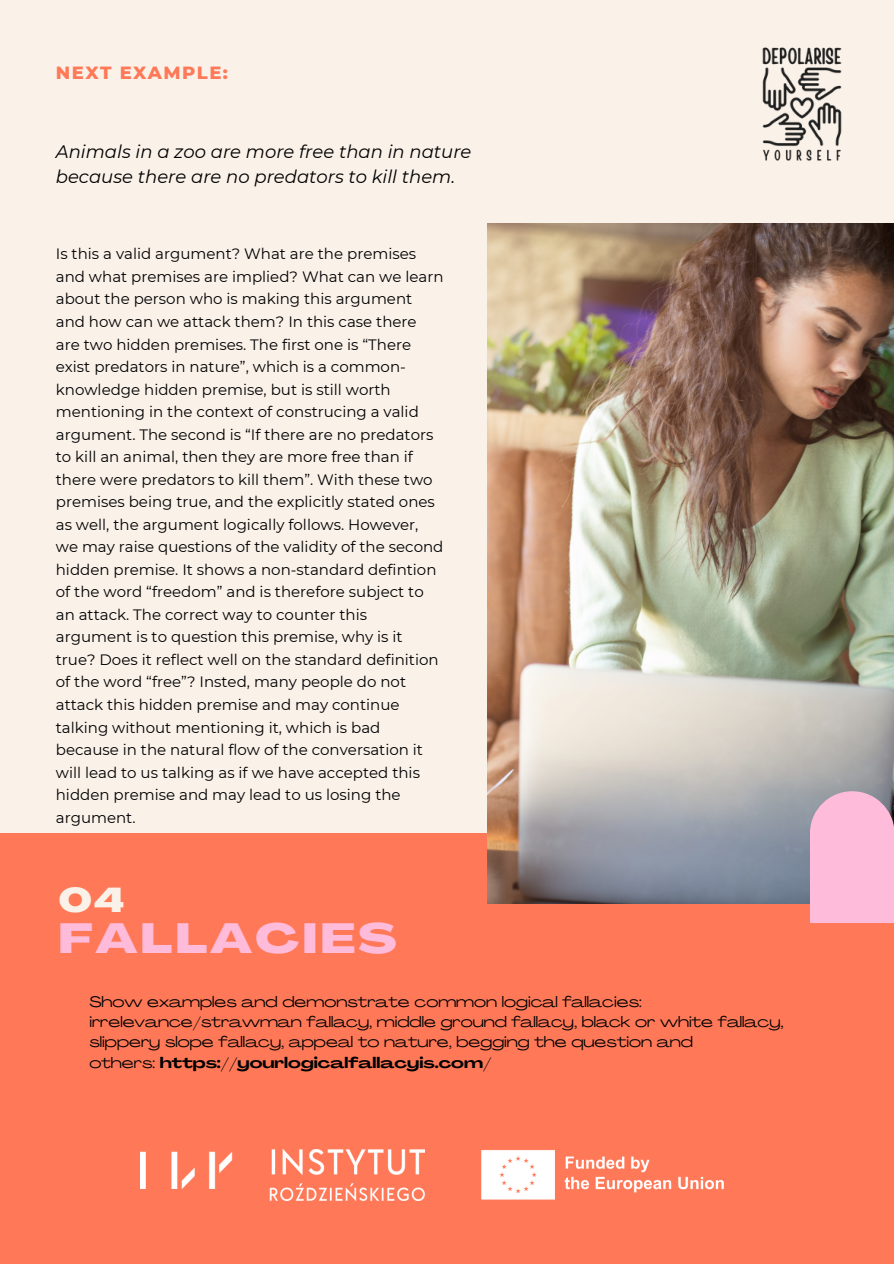
<style>
.page{position:relative;width:894px;height:1264px;background:#fff}
.page>*{position:absolute;margin:0;border:0;box-sizing:border-box;transform-origin:0 0}
.t1{font:800 41.55px "Agrandir Grand";letter-spacing:.07em;color:#ffbbda}
.t2{font:800 34.05px "Agrandir Grand";color:#faf2e9}
.t3{font:italic 18px/24.8px "Montserrat";color:#000001}
.t4{font:800 18px "Montserrat";letter-spacing:.08em;color:#ff7958}
.t5{font:15px/22.5px "Montserrat";color:#000001}
.t6{font:15px/20.2px "Agrandir Grand";color:#000001}
.t7{font:700 15px "Agrandir Grand";color:#000001}
.s1{font-weight:400}
</style>
<div class="page">
<div style="left:0;top:0;width:893px;height:1263px;background:#faf2e9"></div>
<div style="left:0;top:832px;width:893px;height:431px;background:#ff7958"></div>
<img style="left:488px;top:223px;width:405px;height:680px">
<img style="left:481px;top:1150px;width:243px;height:50px">
<img style="left:140px;top:1149px;width:284px;height:51px">
<img style="left:762px;top:47px;width:80px;height:114px">
<svg style="left:809px;top:791px;width:84px;height:132px;background:#f4b6d3"></svg>
<p class="t4" style="left:56px;top:62px;width:174px">NEXT EXAMPLE:</p>
<p class="t3" style="left:56px;top:139px;width:417px">Animals in a zoo are more free than in nature because there are no predators to kill them.</p>
<p class="t5" style="left:56px;top:243px;width:389px">Is this a valid argument? What are the premises and what premises are implied? What can we learn about the person who is making this argument and how can we attack them? In this case there are two hidden premises. The first one is “There exist predators in nature”, which is a common&shy;knowledge hidden premise, but is still worth mentioning in the context of construcing a valid argument. The second is “If there are no predators to kill an animal, then they are more free than if there were predators to kill them”. With these two premises being true, and the explicitly stated ones as well, the argument logically follows. However, we may raise questions of the validity of the second hidden premise. It shows a non-standard defintion of the word “freedom” and is therefore subject to an attack. The correct way to counter this argument is to question this premise, why is it true? Does it reflect well on the standard definition of the word “free”? Insted, many people do not attack this hidden premise and may continue talking without mentioning it, which is bad because in the natural flow of the conversation it will lead to us talking as if we have accepted this hidden premise and may lead to us losing the argument.</p>
<p class="t2" style="left:58px;top:886px;width:68px">04</p>
<p class="t1" style="left:58px;top:921px;width:339px">FALLACIES</p>
<p class="t6" style="left:89px;top:993px;width:695px">Show examples and demonstrate common logical fallacies: irrelevance/strawman fallacy, middle ground fallacy, black or white fallacy, slippery slope fallacy, appeal to nature, begging the question and</p>
<p class="t7" style="left:89px;top:1056px;width:403px"><span class="s1">others:</span> https://yourlogicalfallacyis.com/</p>
</div>
